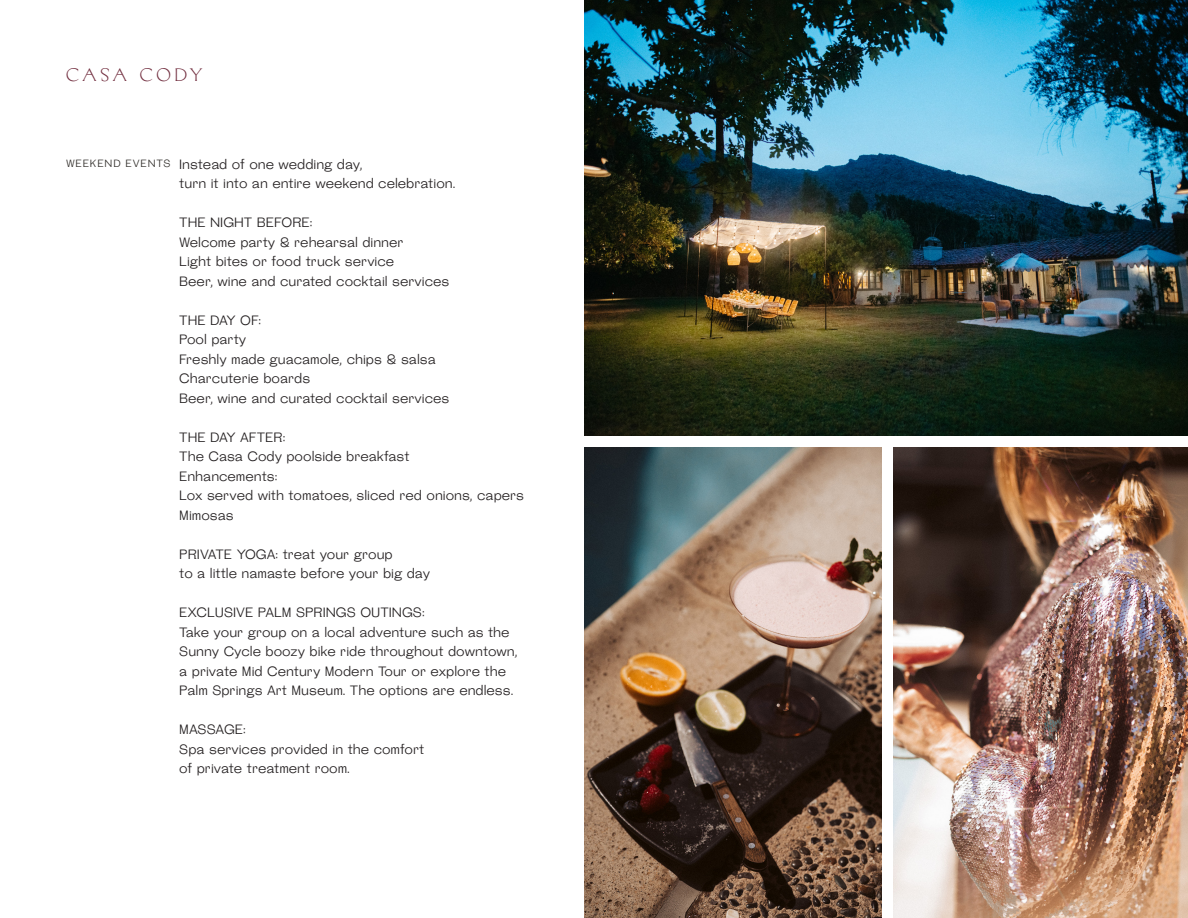
<style>
.page{position:relative;width:1188px;height:918px;background:#fff}
.page>*{position:absolute;margin:0;border:0;box-sizing:border-box;transform-origin:0 0}
._12_18_Left{font:300 18px "Manege";letter-spacing:.195em;color:#712d3e}
.t1{font:13.5px/19.5px "Steinbeck";color:#231f20}
._7_9_Left{font:10.5px "Steinbeck";letter-spacing:.075em;color:#2d2a26}
</style>
<div class="page">
<img style="left:585px;top:0;width:603px;height:436px">
<img style="left:585px;top:447px;width:297px;height:471px">
<img style="left:893px;top:447px;width:295px;height:471px">
<p class="_12_18_Left" style="left:66px;top:64px;width:138px">CASA CODY</p>
<p class="_7_9_Left" style="left:66px;top:157px;width:106px">WEEKEND EVENTS</p>
<p class="t1" style="left:179px;top:154px;width:185px">Instead of one wedding day,</p>
<p class="t1" style="left:179px;top:174px;width:278px">turn it into an entire weekend celebration.</p>
<p class="t1" style="left:179px;top:213px;width:135px">THE NIGHT BEFORE:</p>
<p class="t1" style="left:179px;top:232px;width:226px">Welcome party &amp; rehearsal dinner</p>
<p class="t1" style="left:179px;top:252px;width:217px">Light bites or food truck service</p>
<p class="t1" style="left:179px;top:271px;width:272px">Beer, wine and curated cocktail services</p>
<p class="t1" style="left:179px;top:310px;width:83px">THE DAY OF:</p>
<p class="t1" style="left:179px;top:330px;width:69px">Pool party</p>
<p class="t1" style="left:179px;top:349px;width:258px">Freshly made guacamole, chips &amp; salsa</p>
<p class="t1" style="left:179px;top:369px;width:133px">Charcuterie boards</p>
<p class="t1" style="left:179px;top:388px;width:272px">Beer, wine and curated cocktail services</p>
<p class="t1" style="left:179px;top:427px;width:108px">THE DAY AFTER:</p>
<p class="t1" style="left:179px;top:447px;width:232px">The Casa Cody poolside breakfast</p>
<p class="t1" style="left:179px;top:466px;width:100px">Enhancements:</p>
<p class="t1" style="left:179px;top:486px;width:346px">Lox served with tomatoes, sliced red onions, capers</p>
<p class="t1" style="left:179px;top:505px;width:56px">Mimosas</p>
<p class="t1" style="left:179px;top:544px;width:215px">PRIVATE YOGA: treat your group</p>
<p class="t1" style="left:179px;top:564px;width:252px">to a little namaste before your big day</p>
<p class="t1" style="left:179px;top:603px;width:247px">EXCLUSIVE PALM SPRINGS OUTINGS:</p>
<p class="t1" style="left:179px;top:622px;width:340px">Take your group on a local adventure such as the<br>Sunny Cycle boozy bike ride throughout downtown,</p>
<p class="t1" style="left:179px;top:661px;width:336px">a private Mid Century Modern Tour or explore the<br>Palm Springs Art Museum. The options are endless.</p>
<p class="t1" style="left:179px;top:720px;width:68px">MASSAGE:</p>
<p class="t1" style="left:179px;top:739px;width:247px">Spa services provided in the comfort</p>
<p class="t1" style="left:179px;top:759px;width:172px">of private treatment room.</p>
</div>
